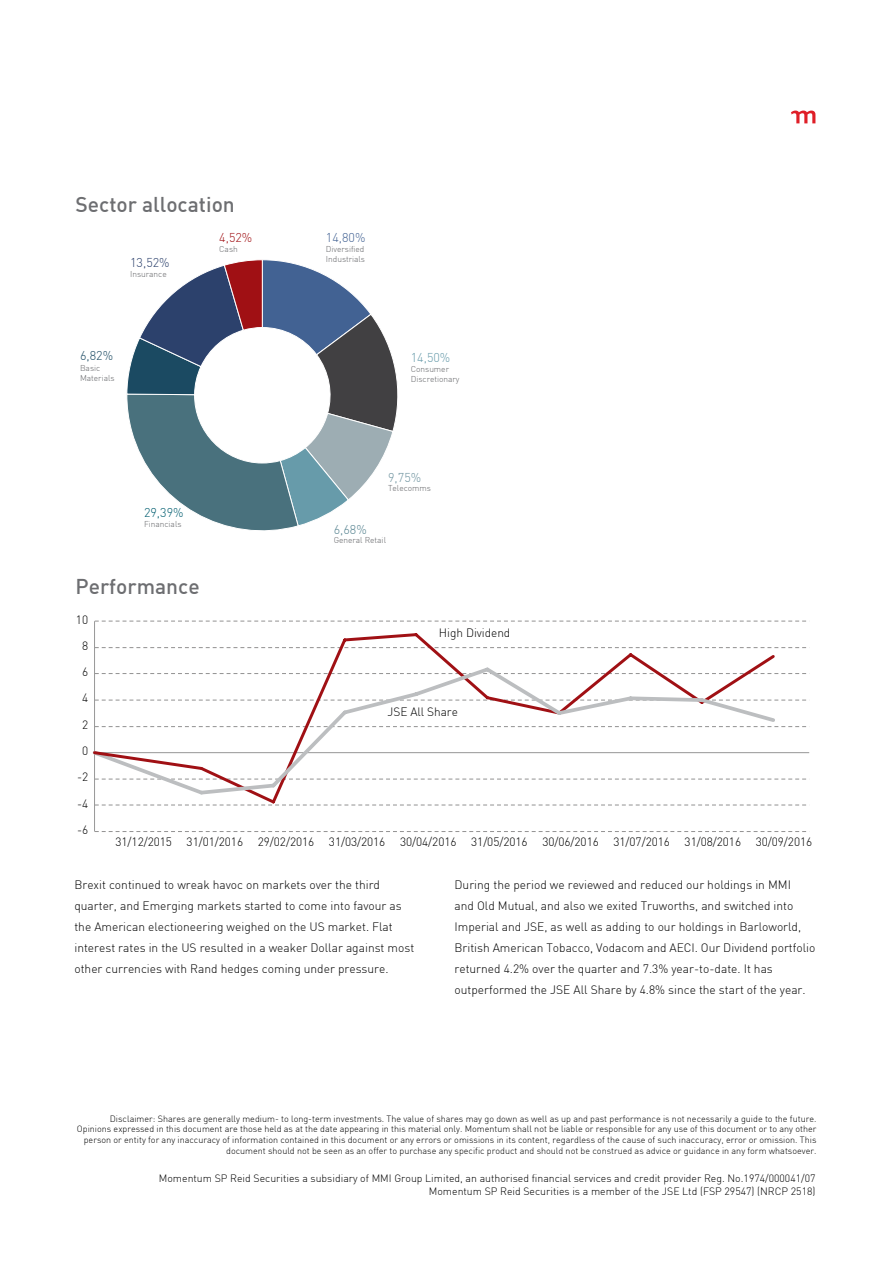
<style>
.page{position:relative;width:893px;height:1263px;background:#fff}
.page>*{position:absolute;margin:0;border:0;box-sizing:border-box;transform-origin:0 0}
.t1{font:21px "DIN Medium";color:#6d6e71}
.t2{font:12.6px "DIN Light";color:#426293}
.t3{font:12.6px "DIN Light";color:#679baa}
.t4{font:12.6px "DIN Light";color:#005d6f}
.t5{font:12.6px "DIN Light";color:#2c416c}
.t6{font:12.6px "DIN Light";color:#6d929e}
.t7{font:12.6px "DIN Light";color:#568390}
.t8{font:12.6px "DIN Light";color:#1b4a62}
.t9{font:12.6px "DIN Light";color:#a01014}
.t10{font:12px/21px "DIN Light";color:#000}
.t11{font:11.85px "DIN Light";letter-spacing:-.005em;color:#000}
.t12{font:10.5px/12.6px "DIN Light";color:#000;text-align:right}
.t13{font:9px/10.8px "DIN Light";color:#000;text-align:right}
.t14{font:8.4px/10.1px "DIN Light";letter-spacing:-.005em;color:#626366}
</style>
<div class="page">
<svg style="left:791px;top:111px;width:24px;height:12px"></svg>
<svg style="left:95px;top:831px;width:712px;height:1px"></svg>
<svg style="left:95px;top:804px;width:711px;height:1px"></svg>
<svg style="left:95px;top:726px;width:712px;height:1px"></svg>
<svg style="left:95px;top:700px;width:711px;height:1px"></svg>
<svg style="left:95px;top:673px;width:712px;height:1px"></svg>
<svg style="left:95px;top:647px;width:712px;height:1px"></svg>
<svg style="left:95px;top:621px;width:711px;height:1px"></svg>
<hr style="left:94px;top:621px;width:1px;height:210px;background:#979797">
<svg style="left:198px;top:633px;width:579px;height:173px"></svg>
<svg style="left:197px;top:664px;width:581px;height:84px"></svg>
<svg style="left:92px;top:748px;width:717px;height:49px"></svg>
<svg style="left:126px;top:259px;width:272px;height:272px"></svg>
<h1 class="t1" style="left:76px;top:191px;width:161px">Sector allocation</h1>
<h2 class="t9" style="left:219px;top:230px;width:35px">4,52%</h2>
<h2 class="t2" style="left:326px;top:230px;width:41px">14,80%</h2>
<h2 class="t5" style="left:130px;top:255px;width:41px">13,52%</h2>
<p class="t14" style="left:130px;top:269px;width:38px">Insurance</p>
<h2 class="t8" style="left:80px;top:348px;width:35px">6,82%</h2>
<p class="t14" style="left:80px;top:362px;width:36px">Basic<br>Materials</p>
<p class="t14" style="left:219px;top:244px;width:20px">Cash</p>
<p class="t14" style="left:326px;top:244px;width:41px">Diversified<br>Industrials</p>
<h2 class="t3" style="left:411px;top:349px;width:41px">14,50%</h2>
<p class="t14" style="left:411px;top:363px;width:50px">Consumer<br>Discretionary</p>
<h2 class="t4" style="left:144px;top:504px;width:41px">29,39%</h2>
<p class="t14" style="left:144px;top:519px;width:39px">Financials</p>
<h1 class="t1" style="left:76px;top:573px;width:126px">Performance</h1>
<h3 class="t11" style="left:76px;top:612px;width:14px">10</h3>
<h3 class="t11" style="left:82px;top:638px;width:8px">8</h3>
<h3 class="t11" style="left:82px;top:665px;width:8px">6</h3>
<h3 class="t11" style="left:82px;top:691px;width:8px">4</h3>
<h3 class="t11" style="left:82px;top:717px;width:8px">2</h3>
<h3 class="t11" style="left:82px;top:743px;width:8px">0</h3>
<h3 class="t11" style="left:77px;top:770px;width:13px">-2</h3>
<h3 class="t11" style="left:77px;top:796px;width:13px">-4</h3>
<h3 class="t11" style="left:77px;top:822px;width:13px">-6</h3>
<h2 class="t6" style="left:388px;top:470px;width:35px">9,75%</h2>
<p class="t14" style="left:388px;top:483px;width:44px">Telecomms</p>
<h2 class="t7" style="left:334px;top:522px;width:35px">6,68%</h2>
<p class="t14" style="left:334px;top:535px;width:54px">General Retail</p>
<h3 class="t11" style="left:439px;top:626px;width:73px">High Dividend</h3>
<h3 class="t11" style="left:388px;top:705px;width:72px">JSE All Share</h3>
<h3 class="t11" style="left:116px;top:835px;width:698px">31/12/2015 31/01/2016 29/02/2016 31/03/2016 30/04/2016 31/05/2016 30/06/2016 31/07/2016 31/08/2016 30/09/2016</h3>
<p class="t10" style="left:74px;top:874px;width:341px">Brexit continued to wreak havoc on markets over the third quarter, and Emerging markets started to come into favour as the American electioneering weighed on the US market. Flat interest rates in the US resulted in a weaker Dollar against most other currencies with Rand hedges coming under pressure.</p>
<p class="t10" style="left:454px;top:874px;width:362px">During the period we reviewed and reduced our holdings in MMI<br>and Old Mutual, and also we exited Truworths, and switched into Imperial and JSE, as well as adding to our holdings in Barloworld, British American Tobacco, Vodacom and AECI. Our Dividend portfolio returned 4.2% over the quarter and 7.3% year-to-date. It has outperformed the JSE All Share by 4.8% since the start of the year.</p>
<p class="t13" style="left:77px;top:1113px;width:741px">Disclaimer: Shares are generally medium- to long-term investments. The value of shares may go down as well as up and past performance is not necessarily a guide to the future.<br>Opinions expressed in this document are those held as at the date appearing in this material only. Momentum shall not be liable or responsible for any use of this document or to any other person or entity for any inaccuracy of information contained in this document or any errors or omissions in its content, regardless of the cause of such inaccuracy, error or omission. This document should not be seen as an offer to purchase any specific product and should not be construed as advice or guidance in any form whatsoever.</p>
<p class="t12" style="left:159px;top:1172px;width:658px">Momentum SP Reid Securities a subsidiary of MMI Group Limited, an authorised financial services and credit provider Reg. No.1974/000041/07<br>Momentum SP Reid Securities is a member of the JSE Ltd (FSP 29547) (NRCP 2518)</p>
</div>
